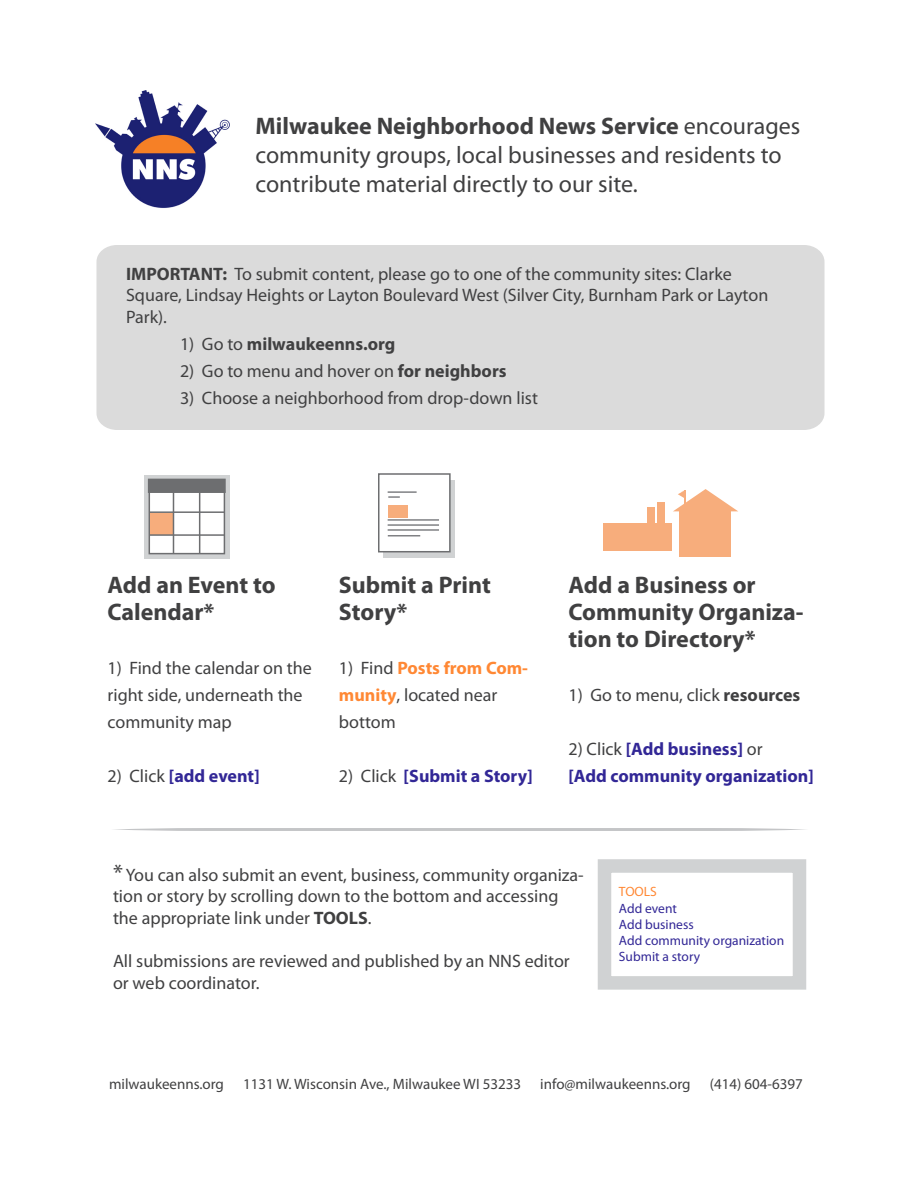
<style>
.page{position:relative;width:918px;height:1188px;background:#fff}
.page>*{position:absolute;margin:0;border:0;box-sizing:border-box;transform-origin:0 0}
.t1{font:24px/28.8px "Myriad Pro";color:#404041}
.t2{font:700 24px/27px "Myriad Pro";color:#404041}
.t3{font:18px/21.6px "Myriad Pro";color:#404041}
.t4{font:700 18px/27px "Myriad Pro";color:#322796}
.t5{font:700 18px "Myriad Pro";color:#404041}
.t6{font:15px "Myriad Pro";color:#404041}
.t7{font:13.5px/16.2px "Myriad Pro";color:#322796}
.t8{font:13.5px "Myriad Pro";color:#ff8834}
.s1{font-weight:700}
.s2{font-weight:400}
.s3{font-weight:400;color:#404041}
.s4{font-weight:700;color:#ff8834}
.s5{font-size:24px}
</style>
<div class="page">
<div style="left:96px;top:245px;width:729px;height:185px;background:#dbdbdb"></div>
<svg style="left:114px;top:828px;width:691px;height:3px;background:#c9cacc"></svg>
<div style="left:598px;top:859px;width:208px;height:131px;background:#fff;border:14px solid #d0d2d3"></div>
<img style="left:95px;top:90px;width:134px;height:118px">
<svg style="left:144px;top:475px;width:86px;height:84px"></svg>
<div style="left:149px;top:491px;width:76px;height:63px;background:#fff;border:2px solid #6d6e70"></div>
<div style="left:148px;top:479px;width:78px;height:14px;background:#6d6e70"></div>
<div style="left:150px;top:513px;width:23px;height:22px;background:#f7ad7c"></div>
<hr style="left:150px;top:511px;width:74px;height:2px;background:#6d6e70">
<hr style="left:150px;top:534px;width:74px;height:2px;background:#6d6e70">
<hr style="left:173px;top:491px;width:1px;height:63px;background:#6d6e70">
<hr style="left:199px;top:491px;width:1px;height:63px;background:#6d6e70">
<div style="left:383px;top:480px;width:71px;height:78px;background:#d0d2d3"></div>
<div style="left:378px;top:473px;width:73px;height:79px;background:#fff;border:2px solid #6d6e70"></div>
<hr style="left:388px;top:491px;width:29px;height:2px;background:#808184">
<svg style="left:388px;top:496px;width:12px;height:2px"></svg>
<hr style="left:388px;top:524px;width:51px;height:2px;background:#808184">
<hr style="left:388px;top:519px;width:51px;height:2px;background:#808184">
<hr style="left:388px;top:529px;width:51px;height:2px;background:#808184">
<hr style="left:388px;top:535px;width:32px;height:2px;background:#808184">
<div style="left:388px;top:505px;width:20px;height:12px;background:#f7ad7c"></div>
<div style="left:603px;top:523px;width:69px;height:27px;background:#f7ad7c"></div>
<div style="left:648px;top:507px;width:7px;height:25px;background:#f7ad7c"></div>
<div style="left:658px;top:502px;width:7px;height:32px;background:#f7ad7c"></div>
<div style="left:679px;top:509px;width:52px;height:48px;background:#f7ad7c"></div>
<svg style="left:673px;top:489px;width:65px;height:22px"></svg>
<h1 class="t1" style="left:255px;top:111px;width:546px"><span class="s1">Milwaukee Neighborhood News Service</span> encourages community groups, local businesses and residents to contribute material directly to our site.</h1>
<p class="t3" style="left:126px;top:263px;width:644px"><span class="s1">IMPORTANT:</span> To submit content, please go to one of the community sites: Clarke<br>Square, Lindsay Heights or Layton Boulevard West (Silver City, Burnham Park or Layton<br>Park).</p>
<p class="t5" style="left:180px;top:332px;width:217px"><span class="s2">1) Go to</span> milwaukeenns.org</p>
<p class="t3" style="left:180px;top:360px;width:328px">2) Go to menu and hover on <span class="s1">for neighbors</span></p>
<p class="t3" style="left:180px;top:387px;width:359px">3) Choose a neighborhood from drop-down list</p>
<h1 class="t2" style="left:107px;top:571px;width:170px">Add an Event to<br>Calendar*</h1>
<p class="t3" style="left:107px;top:654px;width:206px;line-height:27px">1) Find the calendar on the right side, underneath the community map</p>
<p class="t4" style="left:107px;top:762px;width:154px"><span class="s3">2) Click</span> [add event]</p>
<h1 class="t2" style="left:339px;top:571px;width:153px">Submit a Print<br>Story*</h1>
<p class="t3" style="left:339px;top:654px;width:191px;line-height:27px">1) Find <span class="s4">Posts from Com&shy;munity</span>, located near bottom</p>
<p class="t4" style="left:339px;top:762px;width:195px"><span class="s3">2) Click</span> [Submit a Story]</p>
<h1 class="t2" style="left:568px;top:571px;width:237px">Add a Business or<br>Community Organiza&shy;tion to Directory*</h1>
<p class="t3" style="left:568px;top:684px;width:233px">1) Go to menu, click <span class="s1">resources</span></p>
<p class="t4" style="left:568px;top:735px;width:247px"><span class="s3">2) Click</span> [Add business] <span class="s3">or<br></span>[Add community organization]</p>
<p class="t3" style="left:113px;top:863px;width:472px"><span class="s5">*</span> You can also submit an event, business, community organiza&shy;tion or story by scrolling down to the bottom and accessing the appropriate link under <span class="s1">TOOLS</span>.</p>
<p class="t3" style="left:113px;top:950px;width:458px">All submissions are reviewed and published by an NNS editor or web coordinator.</p>
<p class="t8" style="left:619px;top:884px;width:39px">TOOLS</p>
<p class="t7" style="left:619px;top:900px;width:167px">Add event<br>Add business<br>Add community organization<br>Submit a story</p>
<p class="t6" style="left:109px;top:1074px;width:117px">milwaukeenns.org</p>
<p class="t6" style="left:243px;top:1074px;width:280px">1131 W. Wisconsin Ave., Milwaukee WI 53233</p>
<p class="t6" style="left:540px;top:1074px;width:152px">info@milwaukeenns.org</p>
<p class="t6" style="left:710px;top:1074px;width:95px">(414) 604-6397</p>
</div>
